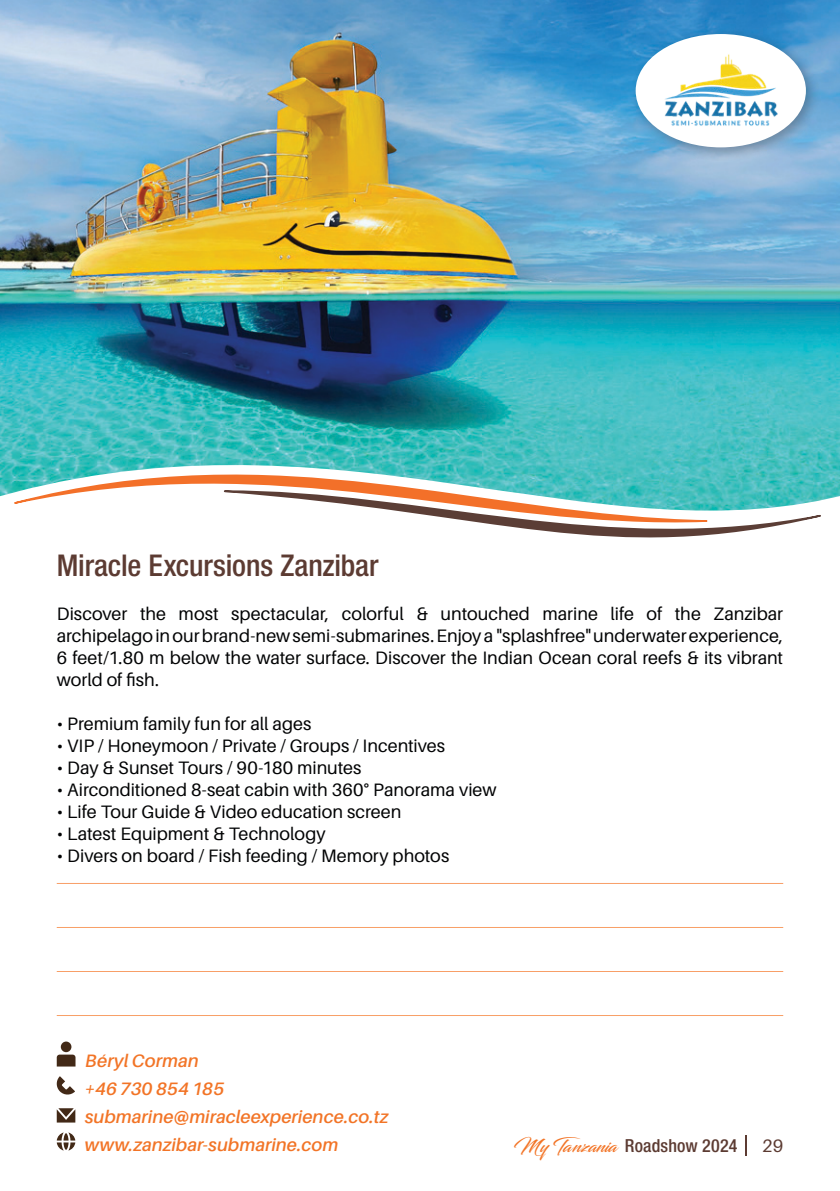
<style>
.page{position:relative;width:840px;height:1191px;background:#fff}
.page>*{position:absolute;margin:0;border:0;box-sizing:border-box;transform-origin:0 0}
.Company_Name{font:500 condensed 30px "Helvetica Neue LT Std";letter-spacing:-.005em;color:#5c3b32}
.Body{font:18px/22px "Aileron";color:#020304;text-align:justify}
.Contact_Person{font:italic 600 18px "Aileron";letter-spacing:.005em;color:#f27426}
.t1{font:500 condensed 18px "Helvetica Neue LT Std";letter-spacing:.01em;color:#5c3b32}
.t2{font:18px "Aileron";color:#5c3b32}
.s1{font-family:"Blacksword";font-weight:400;font-stretch:normal;color:#f27426}
</style>
<div class="page">
<hr style="left:57px;top:883px;width:725px;height:1px;background:#f89f67">
<hr style="left:57px;top:927px;width:725px;height:1px;background:#f89f67">
<hr style="left:57px;top:971px;width:725px;height:1px;background:#f89f67">
<hr style="left:57px;top:1015px;width:725px;height:1px;background:#f89f67">
<div style="left:61px;top:1041px;width:10px;height:11px;background:#422917;border-radius:50%"></div>
<svg style="left:57px;top:1054px;width:18px;height:12px"></svg>
<svg style="left:56px;top:1076px;width:19px;height:19px"></svg>
<svg style="left:57px;top:1108px;width:18px;height:14px"></svg>
<svg style="left:57px;top:1132px;width:18px;height:18px"></svg>
<img style="left:0;top:0;width:839px;height:465px">
<svg style="left:0;top:465px;width:839px;height:36px;background:#4bc1c0"></svg>
<svg style="left:13px;top:465px;width:695px;height:39px"></svg>
<svg style="left:223px;top:489px;width:598px;height:49px"></svg>
<div style="left:628px;top:27px;width:191px;height:135px;background:#231f20;opacity:.3"></div>
<div style="left:635px;top:34px;width:170px;height:113px;background:#fff;border-radius:50%"></div>
<img style="left:661px;top:50px;width:117px;height:76px">
<svg style="left:745px;top:1135px;width:1px;height:20px"></svg>
<p class="Company_Name" style="left:57px;top:547px;width:323px">Miracle Excursions Zanzibar</p>
<p class="Body" style="left:57px;top:602px;width:727px">Discover the most spectacular, colorful &amp; untouched marine life of the Zanzibar archipelago in our brand-new semi-submarines. Enjoy a "splashfree" underwater experience, 6 feet/1.80 m below the water surface. Discover the Indian Ocean coral reefs &amp; its vibrant world of fish.</p>
<p class="Body" style="left:57px;top:712px;width:256px">• Premium family fun for all ages</p>
<p class="Body" style="left:57px;top:734px;width:390px">• VIP / Honeymoon / Private / Groups / Incentives</p>
<p class="Body" style="left:57px;top:756px;width:306px">• Day &amp; Sunset Tours / 90-180 minutes</p>
<p class="Body" style="left:57px;top:778px;width:441px">• Airconditioned 8-seat cabin with 360° Panorama view</p>
<p class="Body" style="left:57px;top:800px;width:346px">• Life Tour Guide &amp; Video education screen</p>
<p class="Body" style="left:57px;top:822px;width:270px">• Latest Equipment &amp; Technology</p>
<p class="Body" style="left:57px;top:844px;width:394px">• Divers on board / Fish feeding / Memory photos</p>
<p class="Contact_Person" style="left:85px;top:1050px;width:115px">Béryl Corman</p>
<p class="Contact_Person" style="left:85px;top:1078px;width:141px">+46 730 854 185</p>
<p class="Contact_Person" style="left:85px;top:1106px;width:305px">submarine@miracleexperience.co.tz</p>
<p class="Contact_Person" style="left:85px;top:1134px;width:255px">www.zanzibar-submarine.com</p>
<p class="t1" style="left:513px;top:1134px;width:225px"><span class="s1">My Tanzania</span> Roadshow 2024</p>
<p class="t2" style="left:761px;top:1135px;width:22px">29</p>
</div>
